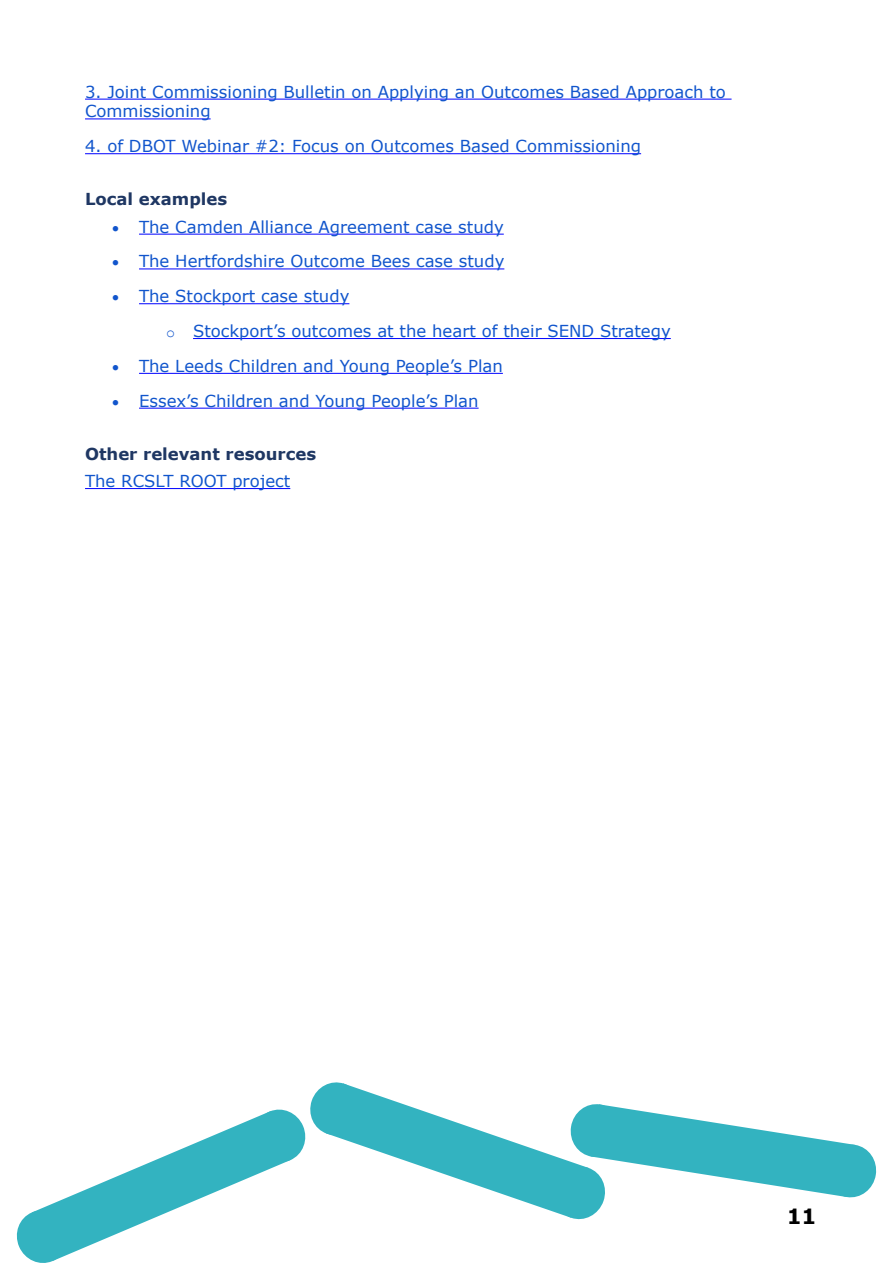
<style>
.page{position:relative;width:893px;height:1263px;background:#fff}
.page>*{position:absolute;margin:0;border:0;box-sizing:border-box;transform-origin:0 0}
.t1{font:700 21px "Verdana";color:#000}
.t2{font:16.5px/19.8px "Verdana";color:#15c}
.t3{font:700 16.5px "Verdana";color:#1f3763}
.s1{font-family:"Courier New";font-size:15px}
</style>
<div class="page">
<svg style="left:16px;top:1082px;width:861px;height:181px"></svg>
<hr style="left:85px;top:99px;width:647px;height:1px;background:#00f">
<hr style="left:85px;top:118px;width:126px;height:1px;background:#00f">
<hr style="left:85px;top:153px;width:556px;height:1px;background:#00f">
<hr style="left:139px;top:234px;width:365px;height:1px;background:#00f">
<hr style="left:139px;top:268px;width:365px;height:1px;background:#00f">
<hr style="left:139px;top:303px;width:210px;height:1px;background:#00f">
<hr style="left:193px;top:338px;width:478px;height:1px;background:#00f">
<hr style="left:139px;top:373px;width:364px;height:1px;background:#00f">
<hr style="left:139px;top:408px;width:340px;height:1px;background:#00f">
<hr style="left:85px;top:488px;width:205px;height:1px;background:#00f">
<p class="t2" style="left:85px;top:82px;width:642px">3. Joint Commissioning Bulletin on Applying an Outcomes Based Approach to<br>Commissioning</p>
<p class="t2" style="left:85px;top:136px;width:558px">4. of DBOT Webinar #2: Focus on Outcomes Based Commissioning</p>
<p class="t3" style="left:85px;top:188px;width:144px">Local examples</p>
<p class="t2" style="left:112px;top:217px;width:393px">• The Camden Alliance Agreement case study</p>
<p class="t2" style="left:112px;top:251px;width:394px">• The Hertfordshire Outcome Bees case study</p>
<p class="t2" style="left:166px;top:279px;width:506px;line-height:34.8px;text-indent:-54px">• The Stockport case study<br><span class="s1">o</span> Stockport’s outcomes at the heart of their SEND Strategy</p>
<p class="t2" style="left:112px;top:356px;width:392px">• The Leeds Children and Young People’s Plan</p>
<p class="t2" style="left:112px;top:391px;width:368px">• Essex’s Children and Young People’s Plan</p>
<p class="t3" style="left:85px;top:442px;width:233px">Other relevant resources</p>
<p class="t2" style="left:85px;top:471px;width:207px">The RCSLT ROOT project</p>
<p class="t1" style="left:787px;top:1201px;width:31px">11</p>
</div>
